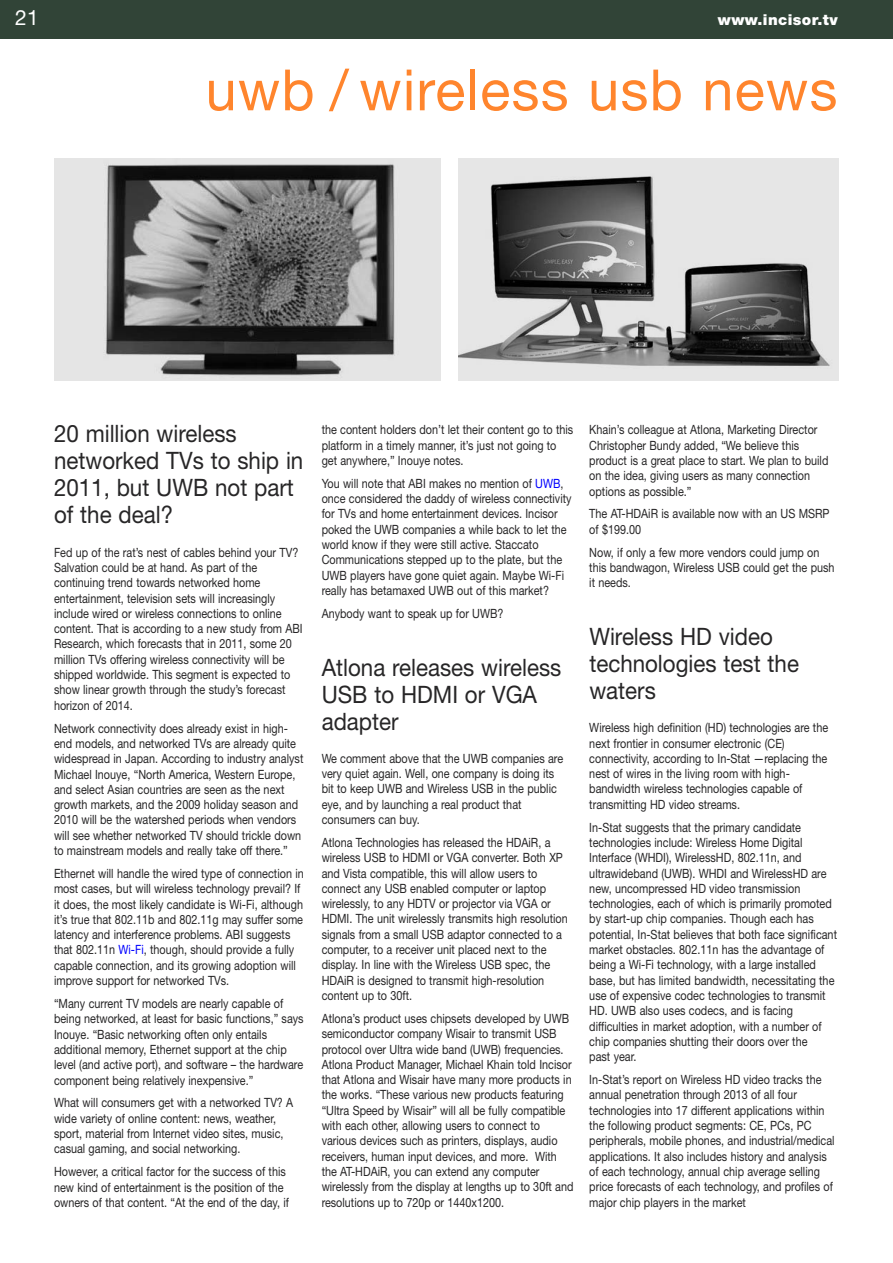
<style>
.page{position:relative;width:893px;height:1263px;background:#fff}
.page>*{position:absolute;margin:0;border:0;box-sizing:border-box;transform-origin:0 0}
.t1{font:57px "Helvetica Neue";letter-spacing:.02em;color:#ff852d}
.t2{font:24px/27px "Helvetica Neue";color:#272627;scale:.93 1}
.t3{font:21px "Helvetica Neue";color:#fff}
.t4{font:900 15px "Helvetica Neue";letter-spacing:.025em;color:#fff}
.t5{font:12.75px/15.3px "Helvetica Neue";color:#272627;scale:.85 1}
.s1{color:#00f}
</style>
<div class="page">
<div style="left:0;top:0;width:892px;height:38px;background:#314437"></div>
<img style="left:54px;top:158px;width:386px;height:223px">
<img style="left:458px;top:158px;width:380px;height:222px">
<h3 class="t3" style="left:15px;top:10px;width:25px">21</h3>
<p class="t4" style="left:718px;top:15px;width:121px">www.incisor.tv</p>
<h1 class="t1" style="left:205px;top:70px;width:633px">uwb / wireless usb news</h1>
<h2 class="t2" style="left:54px;top:423px;width:269px">20 million wireless networked TVs to ship in<br>2011, but UWB not part of the deal?</h2>
<p class="t5" style="left:54px;top:546px;width:294px">Fed up of the rat’s nest of cables behind your TV?<br>Salvation could be at hand. As part of the continuing trend towards networked home entertainment, television sets will increasingly include wired or wireless connections to online content. That is according to a new study from ABI Research, which forecasts that in 2011, some 20 million TVs offering wireless connectivity will be shipped worldwide. This segment is expected to show linear growth through the study’s forecast horizon of 2014.</p>
<p class="t5" style="left:54px;top:722px;width:295px">Network connectivity does already exist in high&shy;end models, and networked TVs are already quite widespread in Japan. According to industry analyst Michael Inouye, “North America, Western Europe, and select Asian countries are seen as the next growth markets, and the 2009 holiday season and 2010 will be the watershed periods when vendors will see whether networked TV should trickle down to mainstream models and really take off there.”</p>
<p class="t5" style="left:54px;top:867px;width:295px">Ethernet will handle the wired type of connection in most cases, but will wireless technology prevail? If it does, the most likely candidate is Wi-Fi, although it’s true that 802.11b and 802.11g may suffer some latency and interference problems. ABI suggests that 802.11n <span class="s1">Wi-Fi</span>, though, should provide a fully capable connection, and its growing adoption will improve support for networked TVs.</p>
<p class="t5" style="left:54px;top:997px;width:295px">“Many current TV models are nearly capable of being networked, at least for basic functions,” says Inouye. “Basic networking often only entails additional memory, Ethernet support at the chip level (and active port), and software – the hardware component being relatively inexpensive.”</p>
<p class="t5" style="left:54px;top:1097px;width:283px">What will consumers get with a networked TV? A wide variety of online content: news, weather, sport, material from Internet video sites, music, casual gaming, and social networking.</p>
<p class="t5" style="left:54px;top:1165px;width:278px">However, a critical factor for the success of this new kind of entertainment is the position of the owners of that content. “At the end of the day, if</p>
<p class="t5" style="left:321px;top:423px;width:297px">the content holders don’t let their content go to this platform in a timely manner, it’s just not going to get anywhere,” Inouye notes.</p>
<p class="t5" style="left:321px;top:477px;width:295px">You will note that ABI makes no mention of <span class="s1">UWB</span>, once considered the daddy of wireless connectivity for TVs and home entertainment devices. Incisor poked the UWB companies a while back to let the world know if they were still active. Staccato Communications stepped up to the plate, but the UWB players have gone quiet again. Maybe Wi-Fi really has betamaxed UWB out of this market?</p>
<p class="t5" style="left:321px;top:607px;width:215px">Anybody want to speak up for UWB?</p>
<h2 class="t2" style="left:322px;top:656px;width:259px">Atlona releases wireless<br>USB to HDMI or VGA adapter</h2>
<p class="t5" style="left:321px;top:752px;width:285px">We comment above that the UWB companies are very quiet again. Well, one company is doing its bit to keep UWB and Wireless USB in the public eye, and by launching a real product that consumers can buy.</p>
<p class="t5" style="left:321px;top:836px;width:291px">Atlona Technologies has released the HDAiR, a wireless USB to HDMI or VGA converter. Both XP and Vista compatible, this will allow users to connect any USB enabled computer or laptop wirelessly, to any HDTV or projector via VGA or HDMI. The unit wirelessly transmits high resolution signals from a small USB adaptor connected to a computer, to a receiver unit placed next to the display. In line with the Wireless USB spec, the HDAiR is designed to transmit high-resolution content up to 30ft.</p>
<p class="t5" style="left:321px;top:1012px;width:298px">Atlona’s product uses chipsets developed by UWB semiconductor company Wisair to transmit USB protocol over Ultra wide band (UWB) frequencies.<br>Atlona Product Manager, Michael Khain told Incisor that Atlona and Wisair have many more products in the works. “These various new products featuring “Ultra Speed by Wisair” will all be fully compatible with each other, allowing users to connect to various devices such as printers, displays, audio receivers, human input devices, and more. With the AT-HDAiR, you can extend any computer wirelessly from the display at lengths up to 30ft and resolutions up to 720p or 1440x1200.</p>
<p class="t5" style="left:589px;top:423px;width:283px">Khain’s colleague at Atlona, Marketing Director Christopher Bundy added, “We believe this product is a great place to start. We plan to build on the idea, giving users as many connection options as possible.”</p>
<p class="t5" style="left:589px;top:508px;width:284px">The AT-HDAiR is available now with an US MSRP of $199.00</p>
<p class="t5" style="left:589px;top:546px;width:290px">Now, if only a few more vendors could jump on this bandwagon, Wireless USB could get the push it needs.</p>
<h2 class="t2" style="left:589px;top:625px;width:227px">Wireless HD video technologies test the waters</h2>
<p class="t5" style="left:589px;top:721px;width:282px">Wireless high definition (HD) technologies are the next frontier in consumer electronic (CE) connectivity, according to In-Stat —replacing the nest of wires in the living room with high&shy;bandwidth wireless technologies capable of transmitting HD video streams.</p>
<p class="t5" style="left:589px;top:821px;width:293px">In-Stat suggests that the primary candidate technologies include: Wireless Home Digital Interface (WHDI), WirelessHD, 802.11n, and ultrawideband (UWB). WHDI and WirelessHD are new, uncompressed HD video transmission technologies, each of which is primarily promoted by start-up chip companies. Though each has potential, In-Stat believes that both face significant market obstacles. 802.11n has the advantage of being a Wi-Fi technology, with a large installed base, but has limited bandwidth, necessitating the use of expensive codec technologies to transmit HD. UWB also uses codecs, and is facing difficulties in market adoption, with a number of chip companies shutting their doors over the<br>past year.</p>
<p class="t5" style="left:589px;top:1073px;width:290px">In-Stat’s report on Wireless HD video tracks the annual penetration through 2013 of all four technologies into 17 different applications within the following product segments: CE, PCs, PC peripherals, mobile phones, and industrial/medical applications. It also includes history and analysis of each technology, annual chip average selling price forecasts of each technology, and profiles of major chip players in the market</p>
</div>
